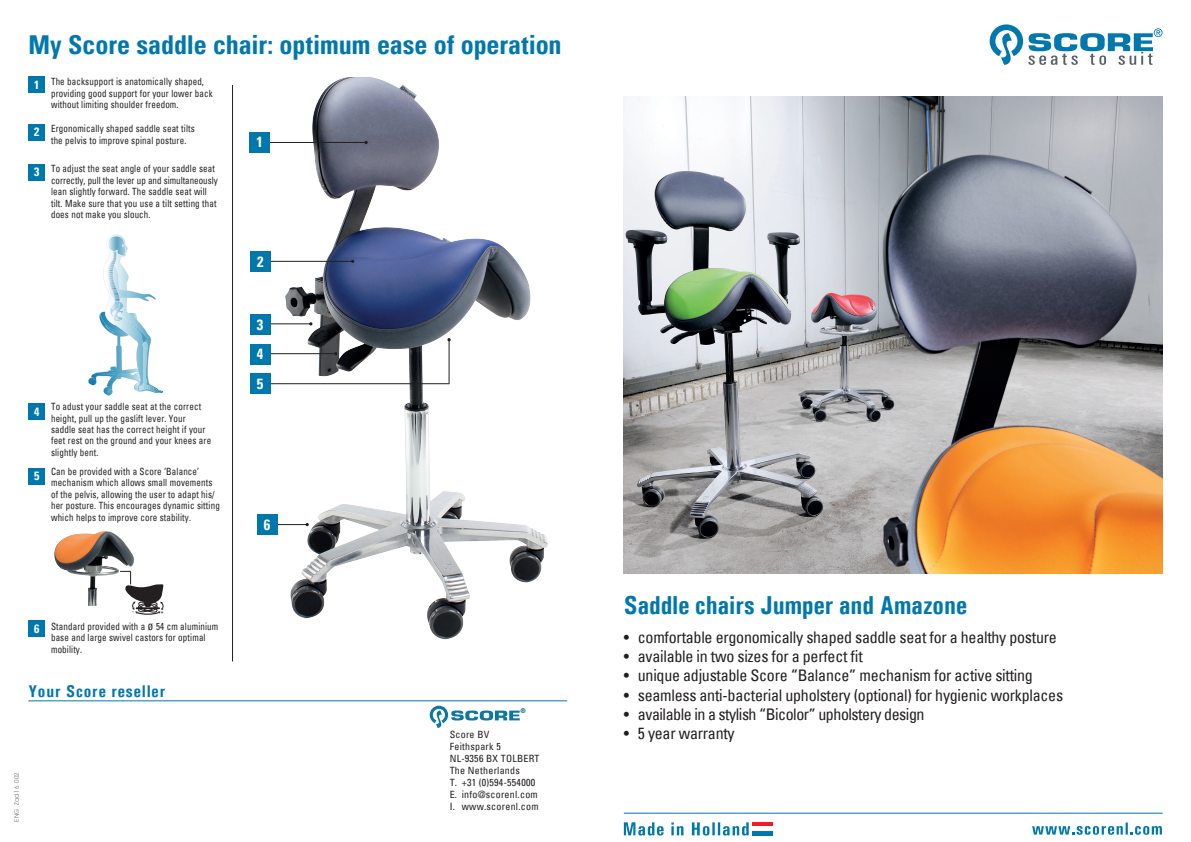
<style>
.page{position:relative;width:1191px;height:842px;background:#fff}
.page>*{position:absolute;margin:0;border:0;box-sizing:border-box;transform-origin:0 0}
.t1{font:700 condensed 26px "Univers";letter-spacing:-.005em;color:#0078ae}
.t2{font:700 condensed 26px "Univers";color:#0078ae}
.t3{font:700 condensed 17px "Univers";letter-spacing:.05em;color:#0078ae}
.t4{font:condensed 16px "Univers";letter-spacing:-.015em;color:#231f20}
.t5{font:700 condensed 14.6px "Univers";color:#fff}
.t6{font:700 condensed 11.9px "Univers";color:#fff}
.t7{font:condensed 10px/11.4px "Univers";letter-spacing:.015em;color:#231f20;scale:.9 1}
.t8{font:condensed 10px/12px "Univers";letter-spacing:.015em;color:#231f20}
.t9{font:6.7px "Eurostile Bold Extended Two";color:#0c77a4}
.t10{font:6px "Avant Garde";color:#6d7172}
.t11{font:700 4.6px "Arial";color:#231f20}
.s1{font-size:12px}
</style>
<div class="page">
<svg style="left:430px;top:706px;width:90px;height:22px"></svg>
<img style="left:624px;top:96px;width:538px;height:478px">
<hr style="left:624px;top:813px;width:538px;height:1px;background:#0078ae">
<img style="left:280px;top:78px;width:268px;height:562px">
<div style="left:28px;top:77px;width:17px;height:16px;background:#0078ae"></div>
<div style="left:28px;top:124px;width:17px;height:17px;background:#0078ae"></div>
<div style="left:28px;top:403px;width:17px;height:17px;background:#0078ae"></div>
<div style="left:28px;top:164px;width:17px;height:16px;background:#0078ae"></div>
<div style="left:28px;top:620px;width:17px;height:17px;background:#0078ae"></div>
<hr style="left:258px;top:142px;width:108px;height:1px;background:#231f20">
<hr style="left:257px;top:353px;width:79px;height:1px;background:#231f20">
<hr style="left:261px;top:524px;width:46px;height:1px;background:#231f20">
<div style="left:249px;top:132px;width:21px;height:20px;background:#0078ae"></div>
<div style="left:250px;top:344px;width:20px;height:20px;background:#0078ae"></div>
<div style="left:257px;top:515px;width:20px;height:20px;background:#0078ae"></div>
<svg style="left:271px;top:260px;width:83px;height:3px"></svg>
<div style="left:250px;top:251px;width:21px;height:21px;background:#0078ae"></div>
<hr style="left:232px;top:85px;width:1px;height:576px;background:#231f20">
<hr style="left:257px;top:323px;width:54px;height:1px;background:#231f20">
<div style="left:250px;top:314px;width:20px;height:21px;background:#0078ae"></div>
<div style="left:28px;top:468px;width:17px;height:17px;background:#0078ae"></div>
<hr style="left:254px;top:383px;width:195px;height:1px;background:#231f20">
<hr style="left:449px;top:340px;width:1px;height:44px;background:#231f20">
<div style="left:250px;top:373px;width:20px;height:21px;background:#0078ae"></div>
<svg style="left:989px;top:24px;width:173px;height:41px"></svg>
<img style="left:54px;top:531px;width:80px;height:75px">
<svg style="left:120px;top:571px;width:44px;height:44px"></svg>
<svg style="left:624px;top:822px;width:39px;height:13px"></svg>
<svg style="left:671px;top:822px;width:12px;height:13px"></svg>
<svg style="left:692px;top:822px;width:56px;height:13px"></svg>
<div style="left:752px;top:822px;width:21px;height:14px;background:#0078ae"></div>
<div style="left:752px;top:822px;width:21px;height:5px;background:#ee1d23"></div>
<hr style="left:752px;top:827px;width:21px;height:4px;background:#fff">
<hr style="left:28px;top:700px;width:539px;height:1px;background:#0078ae">
<svg style="left:88px;top:235px;width:75px;height:160px"></svg>
<svg style="left:1032px;top:822px;width:129px;height:13px"></svg>
<h1 class="t1" style="left:28px;top:29px;width:535px">My Score saddle chair: optimum ease of operation</h1>
<p class="t6" style="left:34px;top:78px;width:7px">1</p>
<p class="t6" style="left:34px;top:125px;width:7px">2</p>
<p class="t7" style="left:51px;top:76px;width:181px">The backsupport is anatomically shaped, providing good support for your lower back without limiting shoulder freedom.</p>
<p class="t7" style="left:51px;top:123px;width:161px">Ergonomically shaped saddle seat tilts the pelvis to improve spinal posture.</p>
<h3 class="t5" style="left:257px;top:133px;width:8px">1</h3>
<p class="t6" style="left:34px;top:165px;width:7px">3</p>
<p class="t7" style="left:51px;top:163px;width:187px">To adjust the seat angle of your saddle seat correctly, pull the lever up and simultaneously lean slightly forward. The saddle seat will tilt. Make sure that you use a tilt setting that does not make you slouch.</p>
<h3 class="t5" style="left:257px;top:253px;width:8px">2</h3>
<h3 class="t5" style="left:257px;top:315px;width:8px">3</h3>
<h3 class="t5" style="left:257px;top:345px;width:8px">4</h3>
<h3 class="t5" style="left:257px;top:374px;width:8px">5</h3>
<p class="t6" style="left:34px;top:404px;width:7px">4</p>
<p class="t7" style="left:51px;top:401px;width:179px">To adust your saddle seat at the correct height, pull up the gaslift lever. Your saddle seat has the correct height if your feet rest on the ground and your knees are slightly bent.</p>
<p class="t6" style="left:34px;top:469px;width:7px">5</p>
<p class="t7" style="left:51px;top:465px;width:189px">Can be provided with a Score ‘Balance’ mechanism which allows small movements of the pelvis, allowing the user to adapt his/ her posture. This encourages dynamic sitting which helps to improve core stability.</p>
<h3 class="t5" style="left:264px;top:516px;width:8px">6</h3>
<p class="t6" style="left:34px;top:622px;width:7px">6</p>
<p class="t11" style="left:132px;top:609px;width:3px">-</p>
<p class="t11" style="left:161px;top:609px;width:4px">+</p>
<p class="t7" style="left:51px;top:620px;width:187px">Standard provided with a <span class="s1">ø</span> 54 cm aluminium base and large swivel castors for optimal mobility.</p>
<h2 class="t3" style="left:28px;top:680px;width:138px">Your Score reseller</h2>
<p class="t10" style="left:13px;top:821px;width:50px;rotate:-90deg">ENG Zad 16 002</p>
<p class="t9" style="left:520px;top:705px;width:7px">®</p>
<p class="t8" style="left:450px;top:728px;width:91px">Score BV<br>Feithspark 5<br>NL-9356 BX TOLBERT<br>The Netherlands<br>T. +31 (0)594-554000<br>E. info@scorenl.com<br>I. www.scorenl.com</p>
<h1 class="t2" style="left:624px;top:589px;width:345px">Saddle chairs Jumper and Amazone</h1>
<h3 class="t4" style="left:624px;top:627px;width:434px">• comfortable ergonomically shaped saddle seat for a healthy posture</h3>
<h3 class="t4" style="left:624px;top:646px;width:240px">• available in two sizes for a perfect fit</h3>
<h3 class="t4" style="left:624px;top:665px;width:410px">• unique adjustable Score “Balance” mechanism for active sitting</h3>
<h3 class="t4" style="left:624px;top:684px;width:441px">• seamless anti-bacterial upholstery (optional) for hygienic workplaces</h3>
<h3 class="t4" style="left:624px;top:704px;width:302px">• available in a stylish “Bicolor” upholstery design</h3>
<h3 class="t4" style="left:624px;top:723px;width:112px">• 5 year warranty</h3>
</div>
